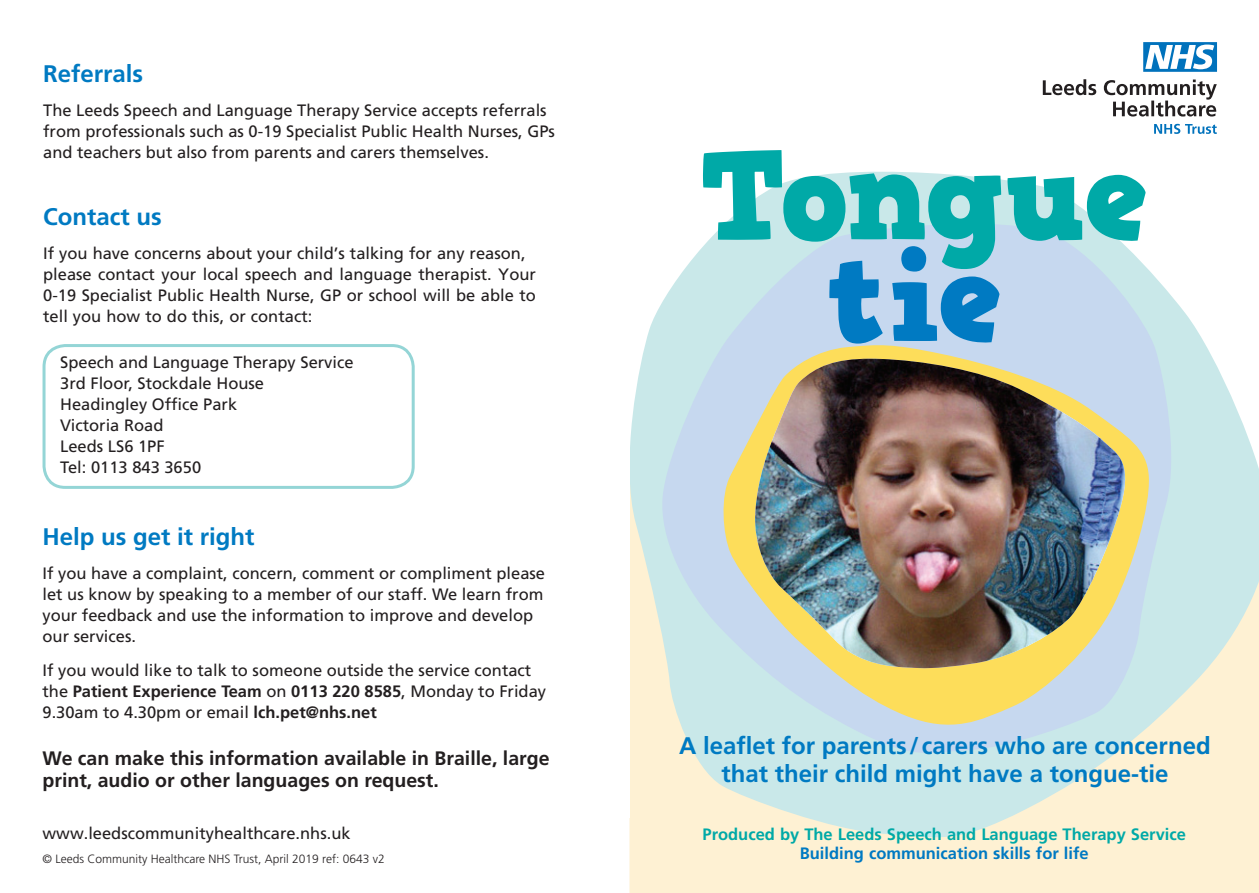
<style>
.page{position:relative;width:1259px;height:893px;background:#fff}
.page>*{position:absolute;margin:0;border:0;box-sizing:border-box;transform-origin:0 0}
.t1{font:700 123.3px "HVD Comic Serif";color:#00a9a7}
.t2{font:700 123.3px "HVD Comic Serif";color:#007ac2}
.t3{font:700 24px "Frutiger";color:#007ac2}
.t4{font:700 19.5px/22.5px "Frutiger";color:#231f20}
.t5{font:16.5px/21px "Frutiger";color:#231f20}
.t6{font:700 16.5px "Frutiger";color:#00a9a7}
.t7{font:700 16.5px "Frutiger";color:#0079c2}
.t8{font:300 12px "Frutiger";color:#231f20}
.s1{font-weight:700}
</style>
<div class="page">
<div style="left:629px;top:846px;width:630px;height:47px;background:#fef1d3"></div>
<svg style="left:629px;top:171px;width:630px;height:675px"></svg>
<svg style="left:659px;top:212px;width:520px;height:548px;background:#cce2ec"></svg>
<svg style="left:720px;top:344px;width:430px;height:391px;background:#d5dcc4"></svg>
<svg style="left:753px;top:357px;width:380px;height:313px;background:#dbd9b3"></svg>
<img style="left:753px;top:359px;width:374px;height:311px">
<div style="left:43px;top:344px;width:372px;height:145px;border:3px solid #94d5d6;border-radius:21px"></div>
<svg style="left:1154px;top:124px;width:62px;height:10px"></svg>
<svg style="left:1042px;top:79px;width:174px;height:38px"></svg>
<svg style="left:1143px;top:42px;width:74px;height:30px"></svg>
<p class="t3" style="left:43px;top:60px;width:102px">Referrals</p>
<p class="t5" style="left:43px;top:100px;width:513px">The Leeds Speech and Language Therapy Service accepts referrals from professionals such as 0-19 Specialist Public Health Nurses, GPs and teachers but also from parents and carers themselves.</p>
<p class="t3" style="left:43px;top:203px;width:120px">Contact us</p>
<p class="t5" style="left:43px;top:243px;width:484px">If you have concerns about your child’s talking for any reason,</p>
<p class="t5" style="left:43px;top:264px;width:494px;text-align:justify">please contact your local speech and language therapist. Your 0-19 Specialist Public Health Nurse, GP or school will be able to tell you how to do this, or contact:</p>
<p class="t5" style="left:60px;top:352px;width:295px">Speech and Language Therapy Service</p>
<p class="t5" style="left:60px;top:373px;width:205px">3rd Floor, Stockdale House</p>
<p class="t5" style="left:60px;top:394px;width:178px">Headingley Office Park</p>
<p class="t5" style="left:60px;top:415px;width:105px">Victoria Road</p>
<p class="t5" style="left:60px;top:436px;width:106px">Leeds LS6 1PF</p>
<p class="t5" style="left:60px;top:457px;width:142px">Tel: 0113 843 3650</p>
<p class="t3" style="left:43px;top:523px;width:214px">Help us get it right</p>
<p class="t5" style="left:43px;top:562px;width:504px">If you have a complaint, concern, comment or compliment please let us know by speaking to a member of our staff. We learn from your feedback and use the information to improve and develop our services.</p>
<p class="t5" style="left:43px;top:659px;width:505px">If you would like to talk to someone outside the service contact the <span class="s1">Patient Experience Team</span> on <span class="s1">0113 220 8585</span>, Monday to Friday<br>9.30am to 4.30pm or email <span class="s1">lch.pet@nhs.net</span></p>
<p class="t4" style="left:43px;top:746px;width:508px">We can make this information available in Braille, large print, audio or other languages on request.</p>
<p class="t5" style="left:43px;top:822px;width:310px">www.leedscommunityhealthcare.nhs.uk</p>
<p class="t8" style="left:43px;top:852px;width:344px">© Leeds Community Healthcare NHS Trust, April 2019 ref: 0643 v2</p>
<p class="t1" style="left:701px;top:114px;width:449px">Tongue</p>
<p class="t2" style="left:826px;top:215px;width:178px">tie</p>
<p class="t3" style="left:679px;top:731px;width:533px">A leaflet for parents/carers who are concerned</p>
<p class="t3" style="left:721px;top:760px;width:448px">that their child might have a tongue-tie</p>
<p class="t6" style="left:702px;top:824px;width:485px">Produced by The Leeds Speech and Language Therapy Service</p>
<p class="t7" style="left:800px;top:843px;width:290px">Building communication skills for life</p>
</div>
